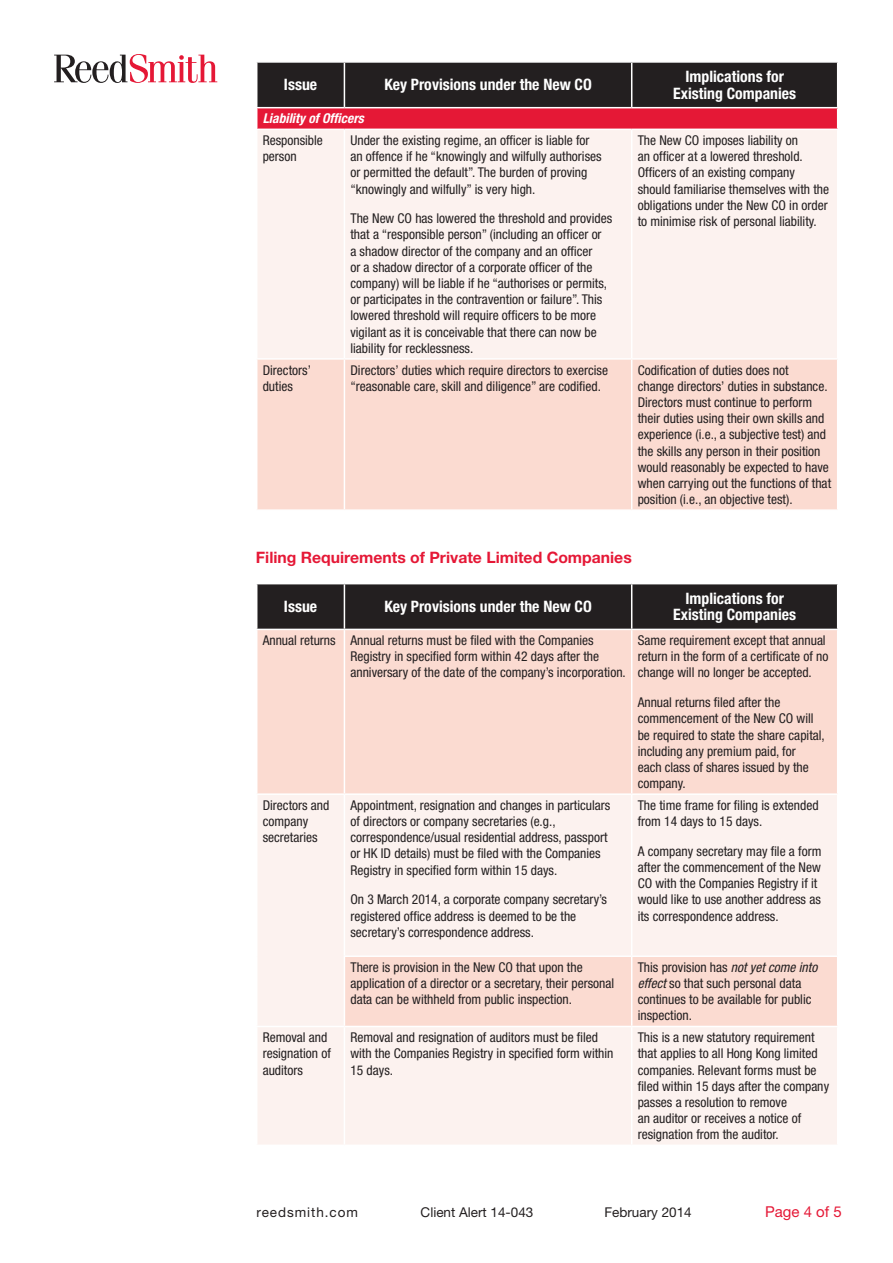
<style>
.page{position:relative;width:893px;height:1263px;background:#fff}
.page>*{position:absolute;margin:0;border:0;box-sizing:border-box;transform-origin:0 0}
.body{font:700 condensed 15.75px/16.5px "Helvetica Neue LT Std";color:#fff;text-align:center}
.body-2{font:700 15.75px "Helvetica Neue LT Std";color:#e51836}
.t1{font:15px "Helvetica Neue LT Std";color:#e51836}
.body-3{font:condensed 13.5px/16.2px "Helvetica Neue LT Std";color:#231f20}
.t2{font:13.5px "Helvetica Neue LT Std";color:#231f20}
.body-4{font:italic 700 condensed 13.5px "Helvetica Neue LT Std";color:#fff}
.t3{font:13.5px "Helvetica Neue LT Std";letter-spacing:.07em;color:#231f20}
.s1{font-style:italic}
</style>
<div class="page">
<svg style="left:54px;top:54px;width:163px;height:29px"></svg>
<div style="left:258px;top:130px;width:579px;height:228px;background:#fcf2ef"></div>
<div style="left:257px;top:360px;width:580px;height:149px;background:#fbdbd1"></div>
<svg style="left:256px;top:62px;width:582px;height:67px;background:#672731"></svg>
<hr style="left:344px;top:130px;width:1px;height:228px;background:#fff">
<hr style="left:631px;top:130px;width:1px;height:228px;background:#fff">
<hr style="left:344px;top:360px;width:1px;height:149px;background:#fff">
<hr style="left:631px;top:360px;width:1px;height:149px;background:#fff">
<div style="left:257px;top:584px;width:580px;height:45px;background:#231f20"></div>
<div style="left:257px;top:630px;width:580px;height:163px;background:#fbdbd1"></div>
<svg style="left:258px;top:795px;width:579px;height:349px;fill:#fcf2ef"></svg>
<hr style="left:344px;top:584px;width:1px;height:45px;background:#fff">
<hr style="left:631px;top:584px;width:1px;height:45px;background:#fff">
<hr style="left:344px;top:630px;width:1px;height:163px;background:#fff">
<hr style="left:631px;top:630px;width:1px;height:163px;background:#fff">
<hr style="left:344px;top:795px;width:1px;height:160px;background:#fff">
<hr style="left:631px;top:795px;width:1px;height:160px;background:#fff">
<hr style="left:344px;top:955px;width:288px;height:2px;background:#fff">
<hr style="left:344px;top:957px;width:1px;height:69px;background:#fff">
<hr style="left:632px;top:955px;width:206px;height:2px;background:#fff">
<hr style="left:631px;top:957px;width:1px;height:69px;background:#fff">
<hr style="left:256px;top:1026px;width:88px;height:1px;background:#fff">
<hr style="left:344px;top:1026px;width:288px;height:1px;background:#fff">
<hr style="left:344px;top:1027px;width:1px;height:117px;background:#fff">
<hr style="left:632px;top:1026px;width:206px;height:1px;background:#fff">
<hr style="left:631px;top:1027px;width:1px;height:117px;background:#fff">
<p class="body" style="left:284px;top:76px;width:35px">Issue</p>
<p class="body" style="left:384px;top:76px;width:209px">Key Provisions under the New CO</p>
<p class="body" style="left:673px;top:68px;width:124px">Implications for<br>Existing Companies</p>
<p class="body-4" style="left:263px;top:110px;width:103px">Liability of Officers</p>
<p class="body-3" style="left:263px;top:132px;width:62px">Responsible person</p>
<p class="body-3" style="left:350px;top:132px;width:253px">Under the existing regime, an officer is liable for an offence if he “knowingly and wilfully authorises or permitted the default”. The burden of proving “knowingly and wilfully” is very high.</p>
<p class="body-3" style="left:350px;top:210px;width:263px">The New CO has lowered the threshold and provides that a “responsible person” (including an officer or<br>a shadow director of the company and an officer<br>or a shadow director of a corporate officer of the company) will be liable if he “authorises or permits, or participates in the contravention or failure”. This lowered threshold will require officers to be more vigilant as it is conceivable that there can now be liability for recklessness.</p>
<p class="body-3" style="left:638px;top:132px;width:193px">The New CO imposes liability on<br>an officer at a lowered threshold.<br>Officers of an existing company should familiarise themselves with the obligations under the New CO in order to minimise risk of personal liability.</p>
<p class="body-3" style="left:263px;top:362px;width:50px">Directors’ duties</p>
<p class="body-3" style="left:350px;top:362px;width:259px">Directors’ duties which require directors to exercise “reasonable care, skill and diligence” are codified.</p>
<p class="body-3" style="left:638px;top:362px;width:195px">Codification of duties does not<br>change directors’ duties in substance.<br>Directors must continue to perform their duties using their own skills and experience (i.e., a subjective test) and the skills any person in their position would reasonably be expected to have when carrying out the functions of that position (i.e., an objective test).</p>
<p class="body-2" style="left:256px;top:548px;width:377px">Filing Requirements of Private Limited Companies</p>
<p class="body" style="left:284px;top:598px;width:35px">Issue</p>
<p class="body" style="left:384px;top:598px;width:209px">Key Provisions under the New CO</p>
<p class="body" style="left:673px;top:590px;width:124px">Implications for<br>Existing Companies</p>
<p class="body-3" style="left:263px;top:632px;width:74px">Annual returns</p>
<p class="body-3" style="left:350px;top:632px;width:277px">Annual returns must be filed with the Companies<br>Registry in specified form within 42 days after the anniversary of the date of the company’s incorporation.</p>
<p class="body-3" style="left:638px;top:632px;width:192px">Same requirement except that annual return in the form of a certificate of no change will no longer be accepted.</p>
<p class="body-3" style="left:638px;top:694px;width:189px">Annual returns filed after the commencement of the New CO will be required to state the share capital, including any premium paid, for<br>each class of shares issued by the company.</p>
<p class="body-3" style="left:263px;top:797px;width:68px">Directors and company secretaries</p>
<p class="body-3" style="left:350px;top:797px;width:261px">Appointment, resignation and changes in particulars of directors or company secretaries (e.g., correspondence/usual residential address, passport or HK ID details) must be filed with the Companies Registry in specified form within 15 days.</p>
<p class="body-3" style="left:350px;top:891px;width:258px">On 3 March 2014, a corporate company secretary’s registered office address is deemed to be the secretary’s correspondence address.</p>
<p class="body-3" style="left:638px;top:797px;width:182px">The time frame for filing is extended from 14 days to 15 days.</p>
<p class="body-3" style="left:638px;top:843px;width:185px">A company secretary may file a form after the commencement of the New CO with the Companies Registry if it would like to use another address as its correspondence address.</p>
<p class="body-3" style="left:350px;top:959px;width:265px">There is provision in the New CO that upon the application of a director or a secretary, their personal data can be withheld from public inspection.</p>
<p class="body-3" style="left:638px;top:959px;width:181px">This provision has <span class="s1">not yet come into effect</span> so that such personal data continues to be available for public inspection.</p>
<p class="body-3" style="left:263px;top:1029px;width:70px">Removal and resignation of auditors</p>
<p class="body-3" style="left:350px;top:1029px;width:265px">Removal and resignation of auditors must be filed with the Companies Registry in specified form within<br>15 days.</p>
<p class="body-3" style="left:638px;top:1029px;width:193px">This is a new statutory requirement that applies to all Hong Kong limited companies. Relevant forms must be filed within 15 days after the company passes a resolution to remove<br>an auditor or receives a notice of resignation from the auditor.</p>
<p class="t3" style="left:256px;top:1204px;width:103px">reedsmith.com</p>
<p class="t2" style="left:421px;top:1204px;width:114px">Client Alert 14-043</p>
<p class="t2" style="left:604px;top:1204px;width:89px">February 2014</p>
<p class="t1" style="left:765px;top:1202px;width:78px">Page 4 of 5</p>
</div>
